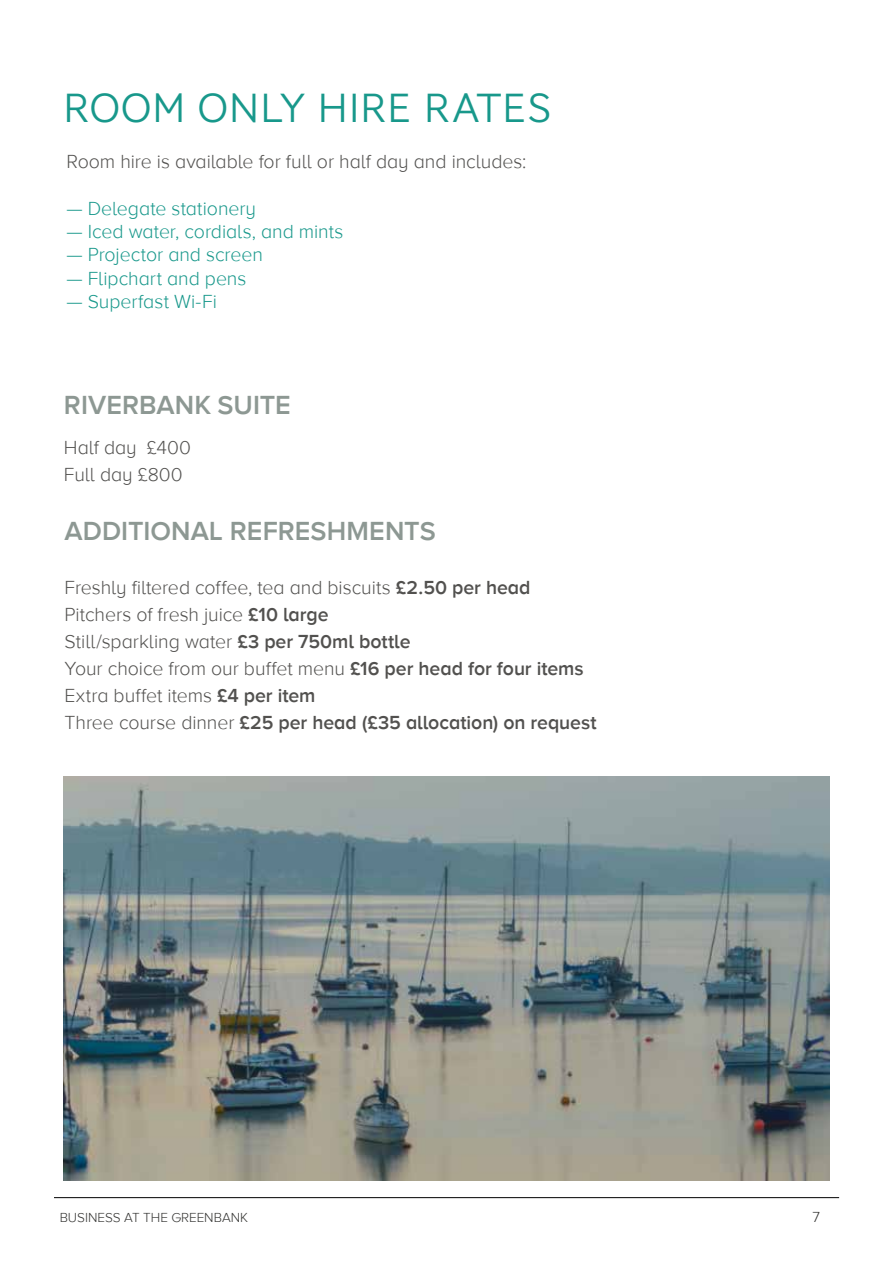
<style>
.page{position:relative;width:893px;height:1263px;background:#fff}
.page>*{position:absolute;margin:0;border:0;box-sizing:border-box;transform-origin:0 0}
.t1{font:300 42px "AW Conqueror Sans";letter-spacing:-.04em;color:#18988b}
.t2{font:600 27px "Proxima Nova A";letter-spacing:.005em;color:#8d9893}
.t3{font:300 19.5px/27px "Proxima Nova A";letter-spacing:-.005em;color:#52514f}
.t4{font:300 19.5px "Proxima Nova A";letter-spacing:-.005em;color:#18988b}
.t5{font:300 15px "Proxima Nova A";color:#323230}
.t6{font:300 13.5px "Proxima Nova A";color:#323230}
.s1{font-family:"Proxima Nova"}
.s2{font-weight:600}
</style>
<div class="page">
<hr style="left:54px;top:1197px;width:785px;height:1px;background:#000">
<img style="left:64px;top:776px;width:765px;height:404px">
<h1 class="t1" style="left:62px;top:94px;width:492px">ROOM ONLY HIRE RATES</h1>
<p class="t3" style="left:66px;top:149px;width:461px">Room hire is available for full or half day and includes:</p>
<p class="t4" style="left:66px;top:200px;width:191px">— Delegate stationery</p>
<p class="t4" style="left:66px;top:223px;width:279px">— Iced water, cordials, and mints</p>
<p class="t4" style="left:66px;top:247px;width:198px">— Projector and screen</p>
<p class="t4" style="left:66px;top:270px;width:182px">— Flipchart and pens</p>
<p class="t4" style="left:66px;top:293px;width:152px">— Superfast Wi-F<span class="s1">i</span></p>
<h2 class="t2" style="left:64px;top:393px;width:228px">RIVERBANK SUITE</h2>
<p class="t3" style="left:64px;top:435px;width:129px">Half day £400<br>Full day £800</p>
<h2 class="t2" style="left:65px;top:520px;width:373px">ADDITIONAL REFRESHMENTS</h2>
<p class="t3" style="left:65px;top:574px;width:534px">Freshly filtered coffee, tea and biscuits <span class="s2">£2.50 per head </span>Pitchers of fresh juice <span class="s2">£10 large<br></span>Still/sparkling water <span class="s2">£3 per 750ml bottle<br></span>Your choice from our buffet menu <span class="s2">£16 per head for four items </span>Extra buffet items <span class="s2">£4 per item<br></span>Three course dinner <span class="s2">£25 per head (£35 allocation) on request</span></p>
<p class="t6" style="left:60px;top:1212px;width:190px">BUSINESS AT THE GREENBANK</p>
<p class="t5" style="left:813px;top:1211px;width:9px">7</p>
</div>
